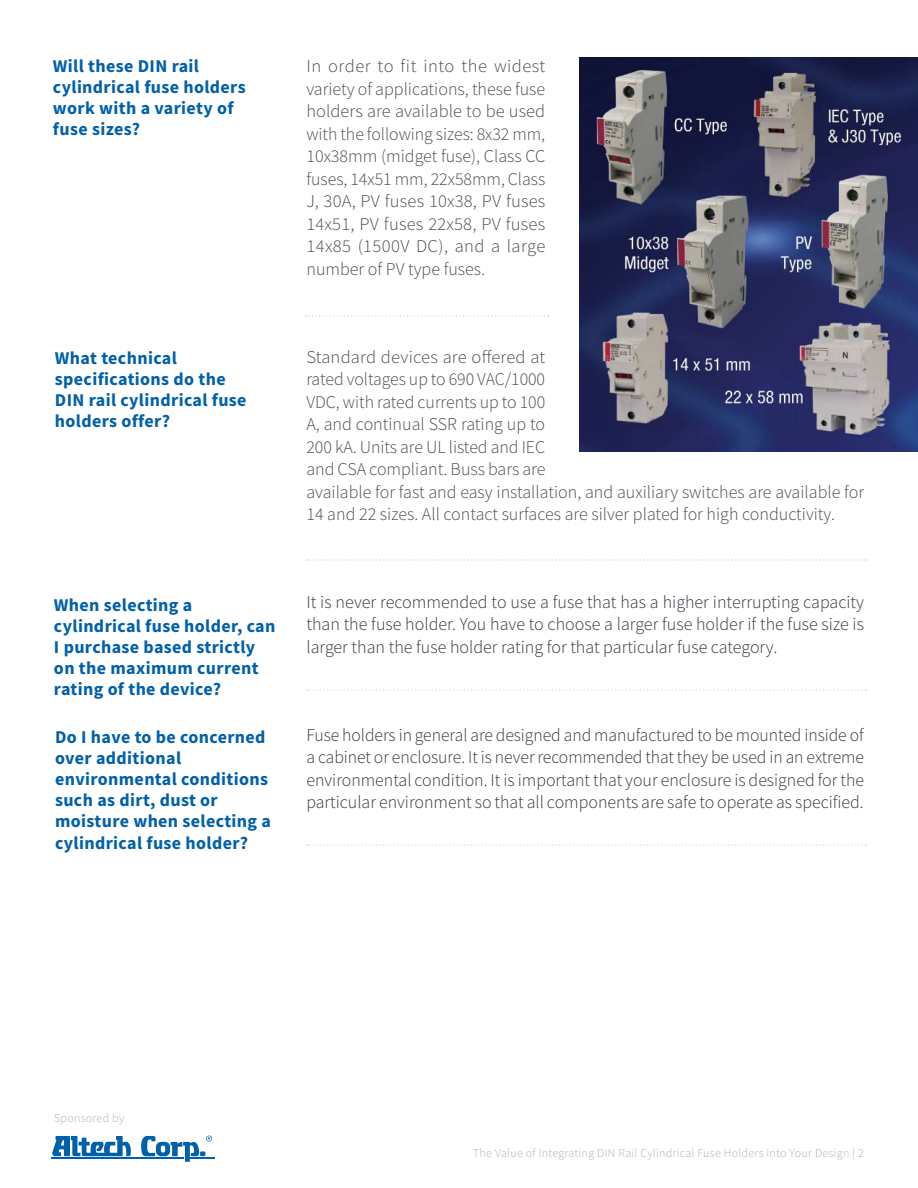
<style>
.page{position:relative;width:918px;height:1188px;background:#fff}
.page>*{position:absolute;margin:0;border:0;box-sizing:border-box;transform-origin:0 0}
.t1{font:300 18px/22.5px "Source Sans Pro";color:#4d4d4d;text-align:justify}
.t2{font:300 18px/22.5px "Source Sans Pro";color:#343741;text-align:justify}
.t3{font:700 18px/21px "Source Sans Pro";letter-spacing:.02em;color:#0060a9}
.t4{font:300 12px "Source Sans Pro";letter-spacing:.025em;color:#b0afaf}
</style>
<div class="page">
<svg style="left:52px;top:1136px;width:79px;height:20px"></svg>
<hr style="left:52px;top:1158px;width:132px;height:1px;background:#0060a9">
<svg style="left:141px;top:1136px;width:74px;height:26px"></svg>
<svg style="left:306px;top:315px;width:243px;height:1px"></svg>
<svg style="left:306px;top:559px;width:560px;height:2px"></svg>
<svg style="left:306px;top:690px;width:560px;height:1px"></svg>
<svg style="left:306px;top:845px;width:560px;height:1px"></svg>
<img style="left:579px;top:57px;width:339px;height:394px">
<p class="t3" style="left:53px;top:56px;width:194px">Will these DIN rail cylindrical fuse holders work with a variety of fuse sizes?</p>
<p class="t1" style="left:306px;top:55px;width:241px">In order to fit into the widest variety of applications, these fuse holders are available to be used with the following sizes: 8x32 mm, 10x38mm (midget fuse), Class CC fuses, 14x51 mm, 22x58mm, Class J, 30A, PV fuses 10x38, PV fuses 14x51, PV fuses 22x58, PV fuses 14x85 (1500V DC), and a large number of PV type fuses.</p>
<p class="t3" style="left:55px;top:347px;width:193px">What technical specifications do the<br>DIN rail cylindrical fuse holders offer?</p>
<p class="t1" style="left:306px;top:345px;width:559px;text-align:left">Standard devices are offered at<br>rated voltages up to 690 VAC/1000<br>VDC, with rated currents up to 100<br>A, and continual SSR rating up to<br>200 kA. Units are UL listed and IEC<br>and CSA compliant. Buss bars are<br>available for fast and easy installation, and auxiliary switches are available for 14 and 22 sizes. All contact surfaces are silver plated for high conductivity.</p>
<p class="t3" style="left:54px;top:594px;width:223px">When selecting a cylindrical fuse holder, can<br>I purchase based strictly on the maximum current rating of the device?</p>
<p class="t3" style="left:55px;top:726px;width:217px">Do I have to be concerned over additional environmental conditions such as dirt, dust or moisture when selecting a cylindrical fuse holder?</p>
<p class="t2" style="left:306px;top:591px;width:559px">It is never recommended to use a fuse that has a higher interrupting capacity than the fuse holder. You have to choose a larger fuse holder if the fuse size is larger than the fuse holder rating for that particular fuse category.</p>
<p class="t2" style="left:306px;top:723px;width:559px">Fuse holders in general are designed and manufactured to be mounted inside of a cabinet or enclosure. It is never recommended that they be used in an extreme environmental condition. It is important that your enclosure is designed for the particular environment so that all components are safe to operate as specified.</p>
<p class="t4" style="left:54px;top:1111px;width:72px">Sponsored by</p>
<p class="t4" style="left:473px;top:1145px;width:392px">The Value of Integrating DIN Rail Cylindrical Fuse Holders into Your Design | 2</p>
</div>
